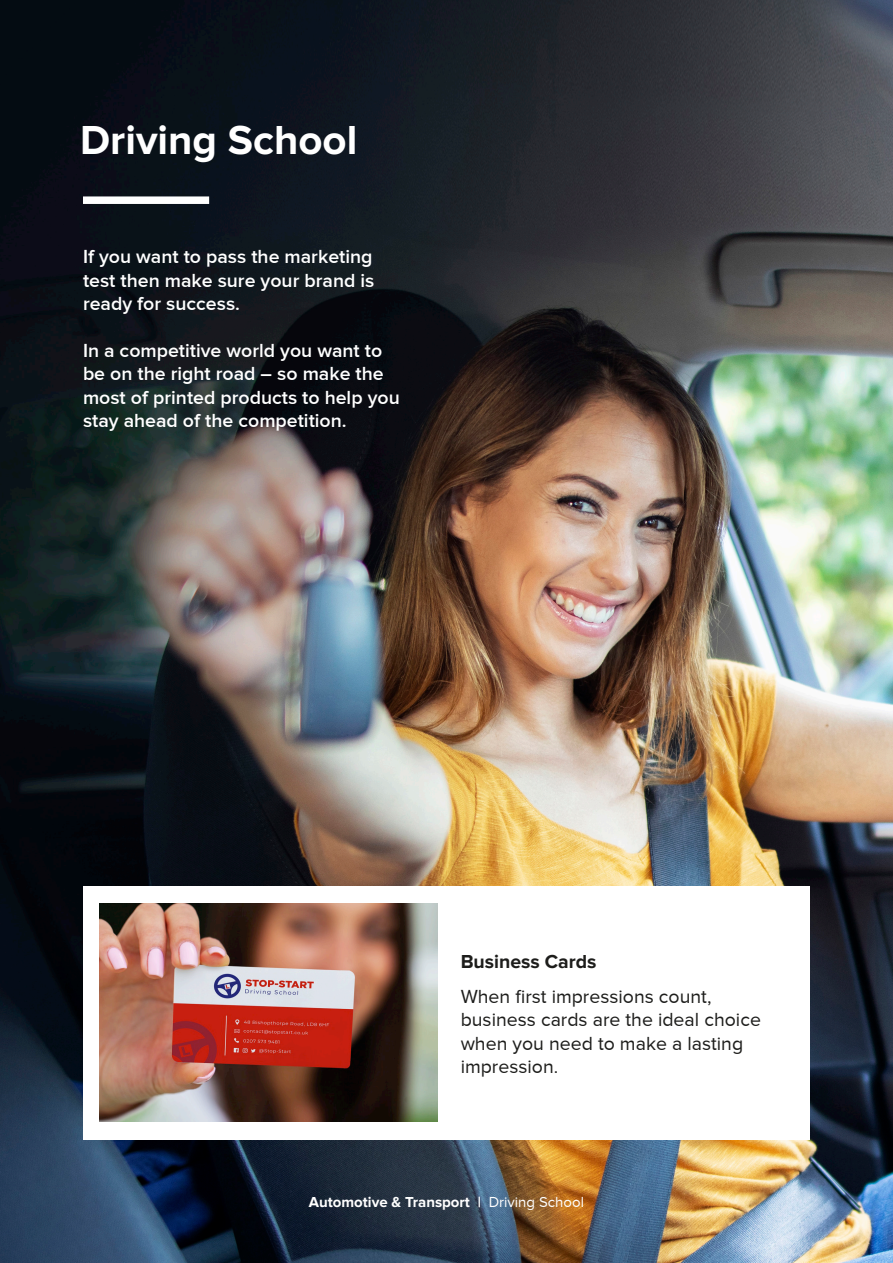
<style>
.page{position:relative;width:893px;height:1263px;background:#fff}
.page>*{position:absolute;margin:0;border:0;box-sizing:border-box;transform-origin:0 0}
.t1{font:700 42px "Proxima Nova";color:#fff}
.t2{font:600 19.5px/23.4px "Proxima Nova";color:#fff;text-align:justify}
.t3{font:19.5px/23.4px "Proxima Nova";color:#1d1d1b}
.t4{font:700 19.5px "Proxima Nova";color:#1d1d1b}
.t5{font:700 15px "Proxima Nova";color:#fff}
.s1{font-weight:400}
</style>
<div class="page">
<img style="left:0;top:0;width:893px;height:1263px">
<div style="left:83px;top:196px;width:126px;height:8px;background:#fff"></div>
<div style="left:83px;top:886px;width:727px;height:253px;background:#fff"></div>
<img style="left:99px;top:904px;width:338px;height:218px">
<h1 class="t1" style="left:80px;top:116px;width:279px">Driving School</h1>
<p class="t2" style="left:83px;top:245px;width:293px">If you want to pass the marketing test then make sure your brand is ready for success.</p>
<p class="t2" style="left:83px;top:338px;width:318px;text-align:left">In a competitive world you want to be on the right road – so make the most of printed products to help you stay ahead of the competition.</p>
<p class="t4" style="left:461px;top:950px;width:137px">Business Cards</p>
<p class="t3" style="left:461px;top:984px;width:302px">When first impressions count, business cards are the ideal choice when you need to make a lasting impression.</p>
<p class="t5" style="left:309px;top:1193px;width:277px">Automotive &amp; Transport | <span class="s1">Driving School</span></p>
</div>
